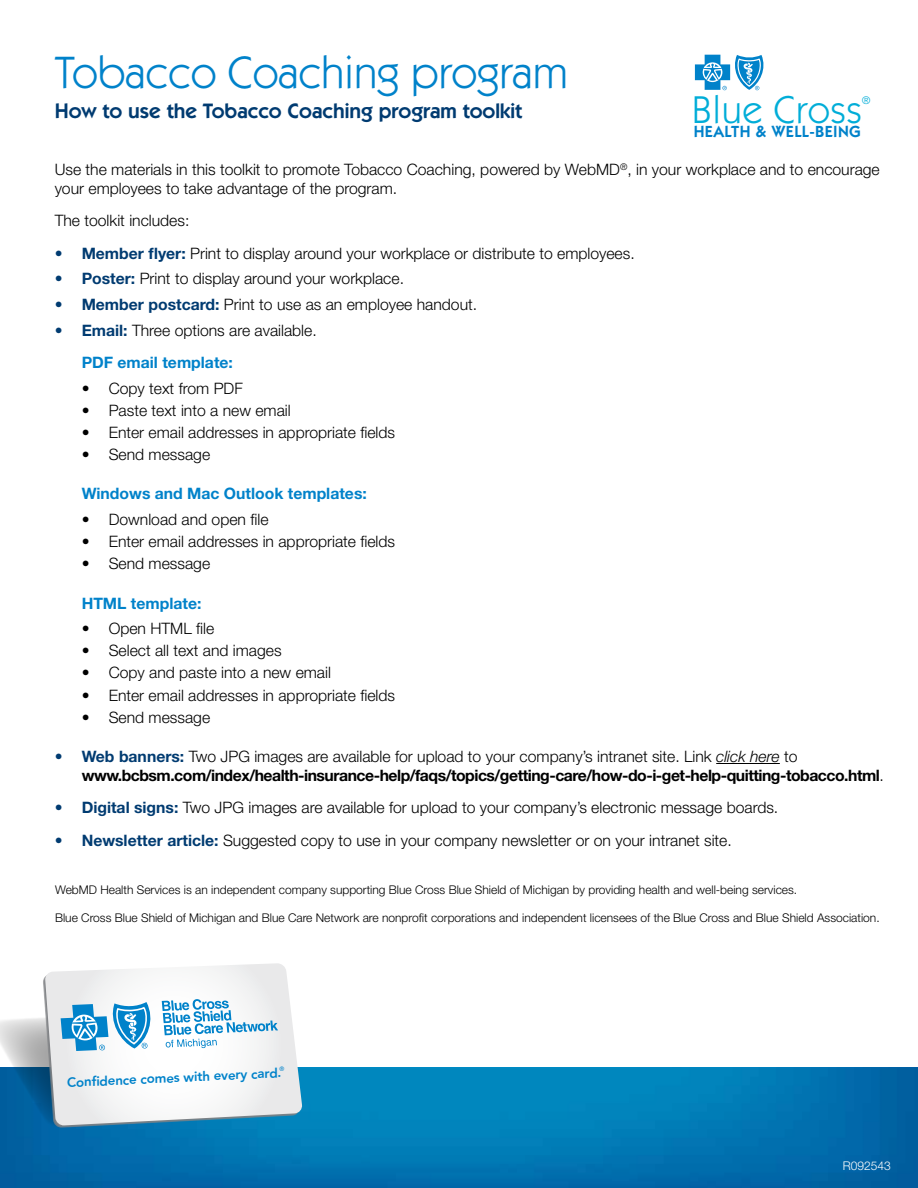
<style>
.page{position:relative;width:918px;height:1188px;background:#fff}
.page>*{position:absolute;margin:0;border:0;box-sizing:border-box;transform-origin:0 0}
.t1{font:45.45px "ITC Kabel Std";color:#0082ca}
.t2{font:39px "ITC Kabel Std";letter-spacing:.025em;color:#01add8}
.t3{font:600 21px "ITC Kabel Std";color:#003b71}
.t4{font:600 16.2px "ITC Kabel Std";letter-spacing:.025em;color:#0082ca}
.t5{font:300 15.75px/18.9px "Helvetica Neue LT Std";color:#000}
.t6{font:700 15.75px/18.9px "Helvetica Neue LT Std";letter-spacing:-.03em;color:#000}
.t7{font:700 15.75px "Helvetica Neue LT Std";color:#0082ca}
.t8{font:800 13.2px "Avenir LT Std";color:#0082ca}
.t9{font:300 12px "Helvetica Neue LT Std";color:#000}
.t10{font:300 12px "Helvetica Neue LT Std";color:#fff}
.t11{font:10.95px "ITC Kabel Std";color:#01add8}
.s1{font-weight:700;color:#003b71}
.s2{color:#003b71}
.s3{font-weight:300}
.s4{font-weight:300;font-style:italic}
</style>
<div class="page">
<img style="left:0;top:1067px;width:918px;height:121px">
<svg style="left:695px;top:55px;width:69px;height:35px"></svg>
<hr style="left:716px;top:763px;width:64px;height:1px;background:#000">
<svg style="left:0;top:963px;width:303px;height:165px"></svg>
<p class="t1" style="left:55px;top:46px;width:515px">Tobacco Coaching program</p>
<p class="t3" style="left:55px;top:99px;width:469px">How to use the Tobacco Coaching program toolkit</p>
<p class="t2" style="left:692px;top:87px;width:171px">Blue Cross</p>
<p class="t11" style="left:862px;top:94px;width:10px">®</p>
<p class="t5" style="left:55px;top:159px;width:827px">Use the materials in this toolkit to promote Tobacco Coaching, powered by WebMD<sup>®</sup>, in your workplace and to encourage your employees to take advantage of the program.</p>
<p class="t5" style="left:55px;top:211px;width:136px">The toolkit includes:</p>
<p class="t5" style="left:55px;top:243px;width:582px"><span class="s1">• Member flyer:</span> Print to display around your workplace or distribute to employees.</p>
<p class="t5" style="left:55px;top:269px;width:351px"><span class="s1">• Poster:</span> Print to display around your workplace.</p>
<p class="t5" style="left:55px;top:295px;width:424px"><span class="s1">• Member postcard:</span> Print to use as an employee handout.</p>
<p class="t5" style="left:55px;top:320px;width:264px"><span class="s1">• Email:</span> Three options are available.</p>
<p class="t7" style="left:82px;top:353px;width:153px">PDF email template:</p>
<p class="t5" style="left:82px;top:379px;width:163px">• Copy text from PDF</p>
<p class="t5" style="left:82px;top:401px;width:211px">• Paste text into a new email</p>
<p class="t5" style="left:82px;top:423px;width:315px">• Enter email addresses in appropriate fields</p>
<p class="t5" style="left:82px;top:445px;width:130px">• Send message</p>
<p class="t7" style="left:82px;top:484px;width:287px">Windows and Mac Outlook templates:</p>
<p class="t5" style="left:82px;top:510px;width:188px">• Download and open file</p>
<p class="t5" style="left:82px;top:532px;width:315px">• Enter email addresses in appropriate fields</p>
<p class="t5" style="left:82px;top:554px;width:130px">• Send message</p>
<p class="t7" style="left:82px;top:593px;width:121px">HTML template:</p>
<p class="t5" style="left:82px;top:619px;width:134px">• Open HTML file</p>
<p class="t5" style="left:82px;top:641px;width:201px">• Select all text and images</p>
<p class="t5" style="left:82px;top:663px;width:251px">• Copy and paste into a new email</p>
<p class="t5" style="left:82px;top:685px;width:315px">• Enter email addresses in appropriate fields</p>
<p class="t5" style="left:82px;top:707px;width:130px">• Send message</p>
<p class="t6" style="left:82px;top:747px;width:804px;text-indent:-27px"><span class="s2">• Web banners:</span> <span class="s3">Two JPG images are available for upload to your company’s intranet site. Link</span> <span class="s4">click here</span> <span class="s3">to </span>www.bcbsm.com/index/health-insurance-help/faqs/topics/getting-care/how-do-i-get-help-quitting-tobacco.html<span class="s3">.</span></p>
<p class="t5" style="left:55px;top:798px;width:725px"><span class="s1">• Digital signs:</span> Two JPG images are available for upload to your company’s electronic message boards.</p>
<p class="t5" style="left:55px;top:831px;width:679px"><span class="s1">• Newsletter article:</span> Suggested copy to use in your company newsletter or on your intranet site.</p>
<p class="t4" style="left:694px;top:122px;width:169px">HEALTH &amp; WELL-BEING</p>
<p class="t9" style="left:55px;top:883px;width:744px">WebMD Health Services is an independent company supporting Blue Cross Blue Shield of Michigan by providing health and well-being services.</p>
<p class="t9" style="left:55px;top:911px;width:826px">Blue Cross Blue Shield of Michigan and Blue Care Network are nonprofit corporations and independent licensees of the Blue Cross and Blue Shield Association.</p>
<p class="t8" style="left:67px;top:1075px;width:219px;rotate:-3deg">Confi dence comes with every card.<sup>®</sup></p>
<p class="t10" style="left:843px;top:1158px;width:50px">R092543</p>
</div>
